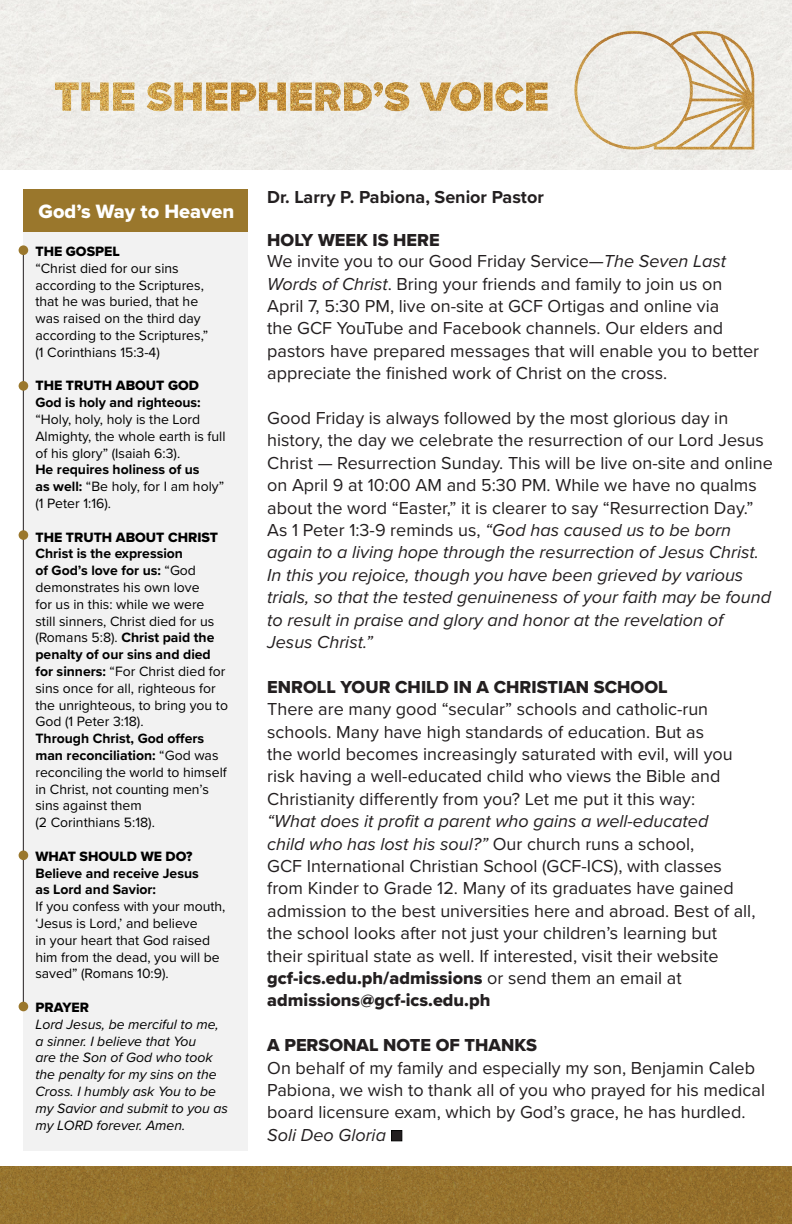
<style>
.page{position:relative;width:792px;height:1224px;background:#fff}
.page>*{position:absolute;margin:0;border:0;box-sizing:border-box;transform-origin:0 0}
.t1{font:20px "Proxima Nova Extrabld";color:#fff}
.t2{font:18px/22.4px "Proxima Nova";color:#231f20}
.t3{font:18px/22.4px "Proxima Nova Extrabld";color:#231f20}
.t4{font:700 18px "Proxima Nova";color:#231f20}
.t5{font:italic 18px "Proxima Nova";color:#231f20}
.t6{font:14px/16.8px "Proxima Nova";color:#000}
.t7{font:italic 14px/16.8px "Proxima Nova";color:#000}
.t8{font:700 14px/16.8px "Proxima Nova";color:#000}
.t9{font:14px "Proxima Nova Extrabld";color:#000}
.s1{font-weight:700}
.s2{font-weight:400}
.s3{font-style:italic}
.s4{font-family:"Proxima Nova"}
</style>
<div class="page">
<div style="left:0;top:0;width:792px;height:170px;background:#eeede9"></div>
<img style="left:0;top:1166px;width:792px;height:58px">
<img style="left:563px;top:16px;width:207px;height:154px">
<div style="left:23px;top:189px;width:225px;height:962px;background:#f2f2f2"></div>
<div style="left:23px;top:189px;width:225px;height:42px;background:#9a772c"></div>
<hr style="left:23px;top:250px;width:1px;height:757px;background:#231f20">
<div style="left:19px;top:850px;width:9px;height:10px;background:#9a772c;border-radius:50%"></div>
<div style="left:19px;top:1002px;width:9px;height:9px;background:#9a772c;border-radius:50%"></div>
<div style="left:19px;top:245px;width:9px;height:10px;background:#9a772c;border-radius:50%"></div>
<div style="left:19px;top:381px;width:9px;height:10px;background:#9a772c;border-radius:50%"></div>
<div style="left:19px;top:530px;width:9px;height:10px;background:#9a772c;border-radius:50%"></div>
<img style="left:55px;top:82px;width:492px;height:29px">
<p class="t1" style="left:39px;top:197px;width:197px">God’s Way to Heaven</p>
<p class="t9" style="left:35px;top:241px;width:86px">THE GOSPEL</p>
<p class="t6" style="left:35px;top:259px;width:174px">“Christ died for our sins according to the Scriptures, that he was buried, that he was raised on the third day according to the Scriptures,”</p>
<p class="t6" style="left:35px;top:343px;width:126px">(1 Corinthians 15:3-4)</p>
<p class="t9" style="left:35px;top:375px;width:165px">THE TRUTH ABOUT GOD</p>
<p class="t6" style="left:35px;top:393px;width:192px"><span class="s1">God is holy and righteous: </span>“Holy, holy, holy is the Lord<br>Almighty, the whole earth is full of his glory” (Isaiah 6:3).</p>
<p class="t8" style="left:35px;top:461px;width:190px">He requires holiness of us<br>as well: <span class="s2">“Be holy, for I am holy”</span></p>
<p class="t6" style="left:35px;top:494px;width:77px">(1 Peter 1:16).</p>
<p class="t9" style="left:35px;top:526px;width:184px">THE TRUTH ABOUT CHRIST</p>
<p class="t6" style="left:35px;top:545px;width:194px"><span class="s1">Christ is the expression<br>of God’s love for us:</span> “God demonstrates his own love<br>for us in this: while we were still sinners, Christ died for us (Romans 5:8). <span class="s1">Christ paid the penalty of our sins and died for sinners:</span> “For Christ died for sins once for all, righteous for the unrighteous, to bring you to<br>God (1 Peter 3:18).</p>
<p class="t6" style="left:35px;top:729px;width:193px"><span class="s1">Through Christ, God offers man reconciliation:</span> “God was reconciling the world to himself in Christ, not counting men’s sins against them</p>
<p class="t6" style="left:35px;top:813px;width:121px">(2 Corinthians 5:18).</p>
<p class="t9" style="left:35px;top:846px;width:159px">WHAT SHOULD WE DO?</p>
<p class="t8" style="left:35px;top:864px;width:165px">Believe and receive Jesus</p>
<p class="t8" style="left:35px;top:881px;width:122px">as Lord and Savior:</p>
<p class="t6" style="left:35px;top:897px;width:192px">If you confess with your mouth, ‘Jesus is Lord,’ and believe<br>in your heart that God raised him from the dead, you will be saved” (Romans 10:9).</p>
<p class="t9" style="left:35px;top:997px;width:55px">PRAYER</p>
<p class="t7" style="left:35px;top:1015px;width:194px">Lord Jesus, be merciful to me, a sinner. I believe that You<br>are the Son of God who took the penalty for my sins on the<br>Cross. I humbly ask You to be my Savior and submit to you as my LORD forever. Amen.</p>
<p class="t4" style="left:267px;top:184px;width:278px">Dr. Larry P. Pabiona, Senior Pastor</p>
<p class="t3" style="left:267px;top:228px;width:174px">HOLY WEEK IS HERE</p>
<p class="t2" style="left:267px;top:249px;width:460px">We invite you to our Good Friday Service—<span class="s3">The Seven Last<br>Words of Christ</span>. Bring your friends and family to join us on</p>
<p class="t2" style="left:267px;top:294px;width:493px">April 7, 5:30 PM, live on-site at GCF Ortigas and online via<br>the GCF YouTube and Facebook channels. Our elders and pastors have prepared messages that will enable you to better appreciate the finished work of Christ on the cross.</p>
<p class="t2" style="left:267px;top:406px;width:507px">Good Friday is always followed by the most glorious day in history, the day we celebrate the resurrection of our Lord Jesus Christ — Resurrection Sunday. This will be live on-site and online on April 9 at 10:00 AM and 5:30 PM. While we have no qualms about the word “Easter,” it is clearer to say “Resurrection Day.” As 1 Peter 1:3-9 reminds us, <span class="s3">“God has caused us to be born again to a living hope through the resurrection of Jesus Christ.<br>In this you rejoice, though you have been grieved by various trials, so that the tested genuineness of your faith may be found to result in praise and glory and honor at the revelation of</span></p>
<p class="t5" style="left:267px;top:629px;width:107px">Jesus Christ.”</p>
<p class="t3" style="left:267px;top:675px;width:402px">ENROLL YOUR CHILD IN A CHRISTIAN SCHOOL</p>
<p class="t2" style="left:267px;top:697px;width:467px">There are many good “secular” schools and catholic-run schools. Many have high standards of education. But as the world becomes increasingly saturated with evil, will you risk having a well-educated child who views the Bible and Christianity differently from you? Let me put it this way:</p>
<p class="t2" style="left:267px;top:809px;width:490px"><span class="s3">“What does it profit a parent who gains a well-educated<br>child who has lost his soul?”</span> Our church runs a school,<br>GCF International Christian School (GCF-ICS), with classes from Kinder to Grade 12. Many of its graduates have gained admission to the best universities here and abroad. Best of all, the school looks after not just your children’s learning but</p>
<p class="t2" style="left:267px;top:944px;width:453px">their spiritual state as well. If interested, visit their website</p>
<p class="t3" style="left:267px;top:967px;width:416px">gcf-ics.edu.ph/admissions <span class="s4">or send them an email at </span>admissions@gcf-ics.edu.ph</p>
<p class="t3" style="left:267px;top:1034px;width:271px">A PERSONAL NOTE OF THANKS</p>
<p class="t2" style="left:267px;top:1056px;width:499px">On behalf of my family and especially my son, Benjamin Caleb Pabiona, we wish to thank all of you who prayed for his medical board licensure exam, which by God’s grace, he has hurdled.<br><span class="s3">Soli Deo Gloria</span> ■</p>
</div>
